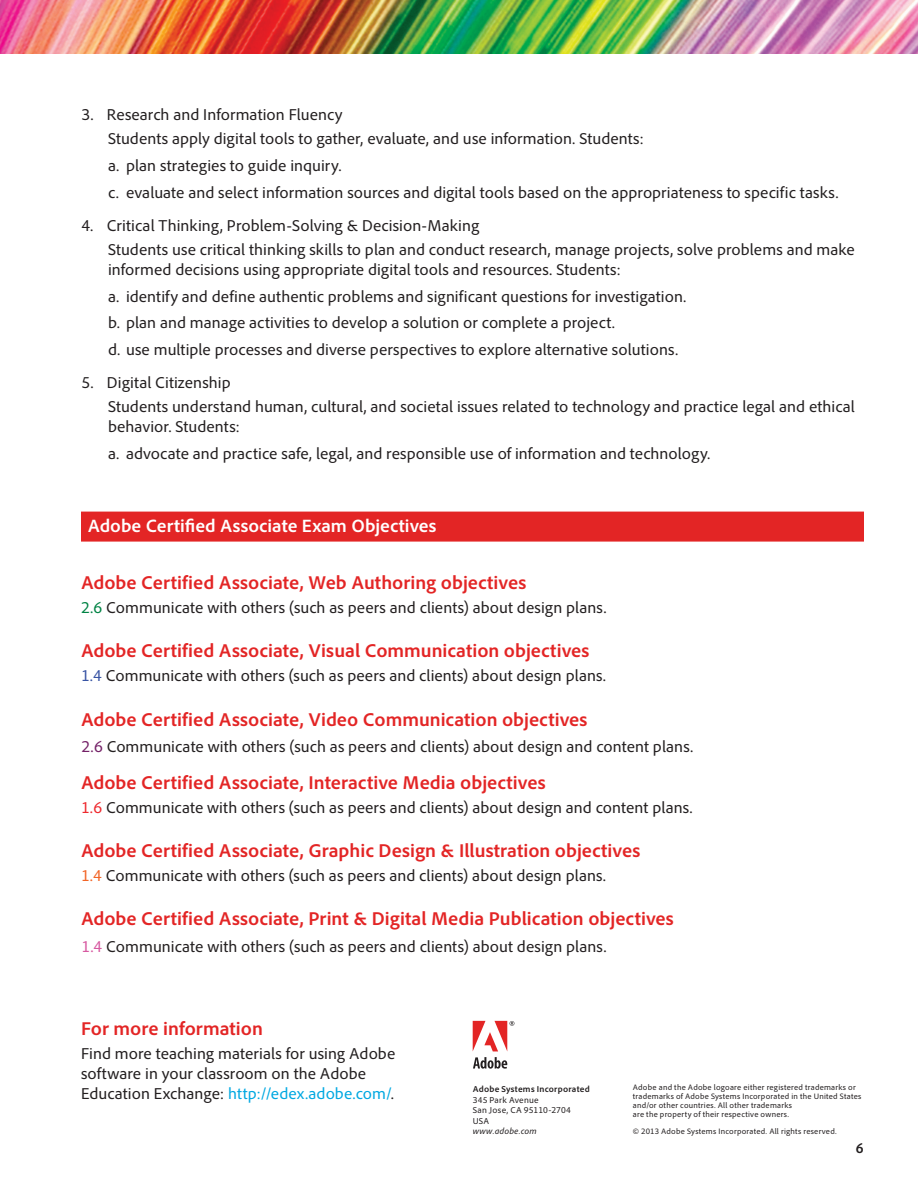
<style>
.page{position:relative;width:918px;height:1188px;background:#fff}
.page>*{position:absolute;margin:0;border:0;box-sizing:border-box;transform-origin:0 0}
.Text__Color_Headline{font:700 19.5px "Adobe Clean";color:#e32525}
.Text__Subhead_in_Bar{font:700 18.75px "Adobe Clean";color:#fff}
.Text_abc{font:16.5px "Adobe Clean";letter-spacing:.005em;color:#231f20}
.Text__Body{font:16.5px/19.8px "Adobe Clean";letter-spacing:.005em;color:#231f20}
.Text_indented{font:16.5px/19.8px "Adobe Clean";letter-spacing:.005em;color:#231f20}
.Text__Number_indente{font:16.5px "Adobe Clean";letter-spacing:.005em;color:#231f20}
.t1{font:700 semi-condensed 15px "Adobe Clean";color:#231f20}
.Legal__Company_Name{font:9px/10.5px "Adobe Clean";letter-spacing:.025em;color:#231f20}
.Legal__Body_copy{font:8.25px/9px "Adobe Clean";letter-spacing:.025em;color:#231f20}
.s1{color:#008344}
.s2{color:#3854a4}
.s3{color:#742167}
.s4{color:#ee292e}
.s5{color:#f26527}
.s6{color:#d759a1}
.s7{color:#00a8e1}
.s8{font-weight:700}
.s9{font-style:italic}
</style>
<div class="page">
<img style="left:0;top:0;width:918px;height:54px">
<div style="left:81px;top:512px;width:783px;height:30px;background:#e32525"></div>
<svg style="left:473px;top:1057px;width:34px;height:12px"></svg>
<svg style="left:473px;top:1021px;width:41px;height:30px"></svg>
<p class="Text__Number_indente" style="left:81px;top:104px;width:263px">3. Research and Information Fluency</p>
<p class="Text_indented" style="left:108px;top:128px;width:538px">Students apply digital tools to gather, evaluate, and use information. Students:</p>
<p class="Text_abc" style="left:108px;top:155px;width:235px">a. plan strategies to guide inquiry.</p>
<p class="Text_abc" style="left:108px;top:182px;width:732px">c. evaluate and select information sources and digital tools based on the appropriateness to specific tasks.</p>
<p class="Text__Number_indente" style="left:81px;top:215px;width:399px">4. Critical Thinking, Problem-Solving &amp; Decision-Making</p>
<p class="Text_indented" style="left:108px;top:239px;width:748px">Students use critical thinking skills to plan and conduct research, manage projects, solve problems and make informed decisions using appropriate digital tools and resources. Students:</p>
<p class="Text_abc" style="left:108px;top:286px;width:580px">a. identify and define authentic problems and significant questions for investigation.</p>
<p class="Text_abc" style="left:108px;top:313px;width:509px">b. plan and manage activities to develop a solution or complete a project.</p>
<p class="Text_abc" style="left:108px;top:339px;width:572px">d. use multiple processes and diverse perspectives to explore alternative solutions.</p>
<p class="Text__Number_indente" style="left:81px;top:373px;width:151px">5. Digital Citizenship</p>
<p class="Text_indented" style="left:108px;top:397px;width:749px">Students understand human, cultural, and societal issues related to technology and practice legal and ethical behavior. Students:</p>
<p class="Text_abc" style="left:108px;top:444px;width:604px">a. advocate and practice safe, legal, and responsible use of information and technology.</p>
<p class="Text__Subhead_in_Bar" style="left:88px;top:514px;width:350px">Adobe Certified Associate Exam Objectives</p>
<p class="Text__Color_Headline" style="left:81px;top:571px;width:447px">Adobe Certified Associate, Web Authoring objectives</p>
<p class="Text__Body" style="left:81px;top:598px;width:527px"><span class="s1">2.6</span> Communicate with others (such as peers and clients) about design plans.</p>
<p class="Text__Color_Headline" style="left:81px;top:639px;width:510px">Adobe Certified Associate, Visual Communication objectives</p>
<p class="Text__Body" style="left:81px;top:666px;width:527px"><span class="s2">1.4</span> Communicate with others (such as peers and clients) about design plans.</p>
<p class="Text__Color_Headline" style="left:81px;top:707px;width:508px">Adobe Certified Associate, Video Communication objectives</p>
<p class="Text__Number_indente" style="left:81px;top:737px;width:614px"><span class="s3">2.6</span> Communicate with others (such as peers and clients) about design and content plans.</p>
<p class="Text__Color_Headline" style="left:81px;top:770px;width:466px">Adobe Certified Associate, Interactive Media objectives</p>
<p class="Text__Body" style="left:81px;top:797px;width:613px"><span class="s4">1.6</span> Communicate with others (such as peers and clients) about design and content plans.</p>
<p class="Text__Color_Headline" style="left:81px;top:839px;width:561px">Adobe Certified Associate, Graphic Design &amp; Illustration objectives</p>
<p class="Text__Body" style="left:81px;top:866px;width:527px"><span class="s5">1.4</span> Communicate with others (such as peers and clients) about design plans.</p>
<p class="Text__Color_Headline" style="left:81px;top:907px;width:594px">Adobe Certified Associate, Print &amp; Digital Media Publication objectives</p>
<p class="Text__Number_indente" style="left:81px;top:937px;width:527px"><span class="s6">1.4</span> Communicate with others (such as peers and clients) about design plans.</p>
<p class="Text__Color_Headline" style="left:81px;top:1016px;width:183px">For more information</p>
<p class="Text__Body" style="left:81px;top:1043px;width:316px">Find more teaching materials for using Adobe software in your classroom on the Adobe<br>Education Exchange: <span class="s7">http://edex.adobe.com/</span>.</p>
<p class="Legal__Company_Name" style="left:473px;top:1084px;width:119px"><span class="s8">Adobe Systems Incorporated<br></span>345 Park Avenue<br>San Jose, CA 95110-2704<br>USA<br><span class="s9">www.adobe.com</span></p>
<p class="Legal__Body_copy" style="left:633px;top:1083px;width:230px">Adobe and the Adobe logoare either registered trademarks or trademarks of Adobe Systems Incorporated in the United States and/or other countries. All other trademarks<br>are the property of their respective owners.</p>
<p class="Legal__Body_copy" style="left:633px;top:1127px;width:205px">© 2013 Adobe Systems Incorporated. All rights reserved.</p>
<p class="t1" style="left:856px;top:1139px;width:9px">6</p>
</div>
